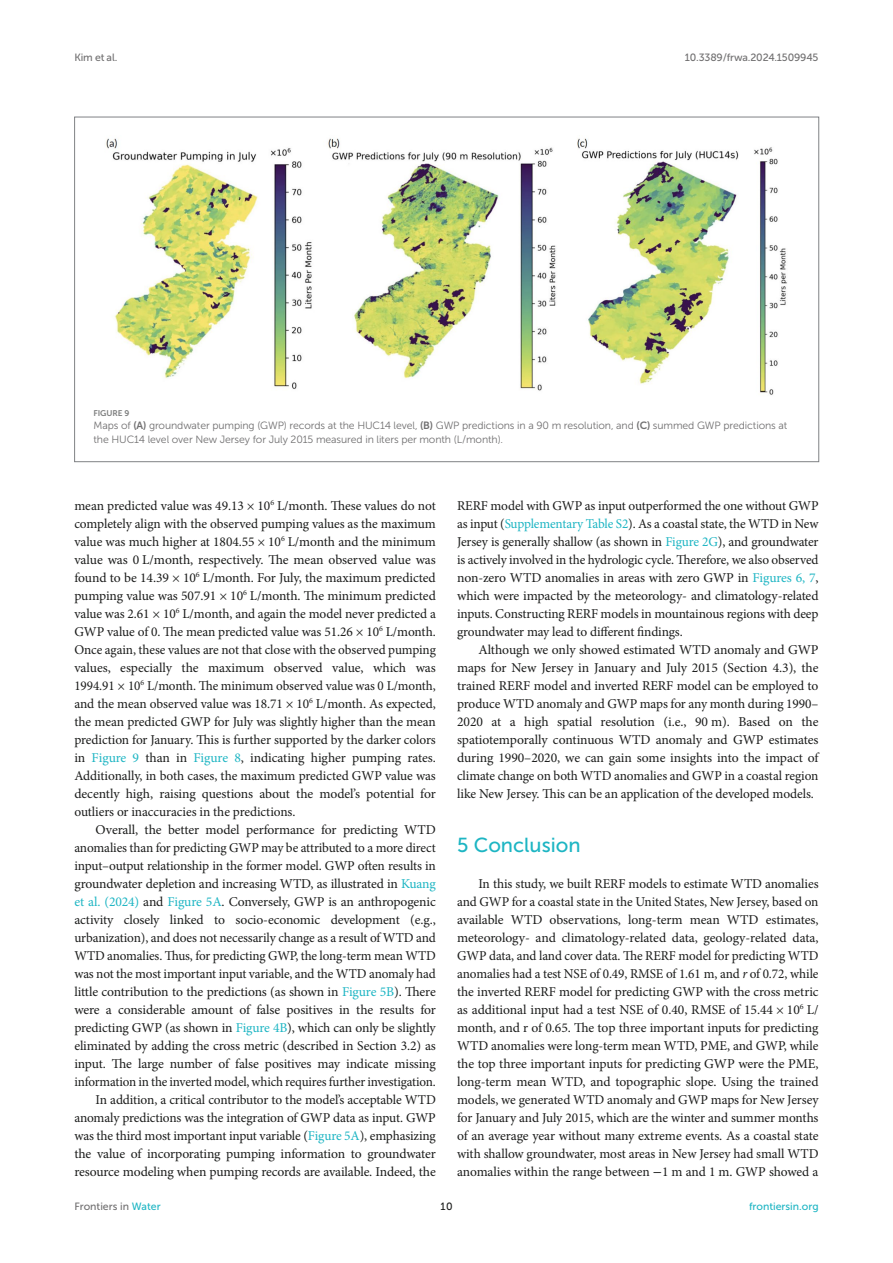
<style>
.page{position:relative;width:893px;height:1263px;background:#fff}
.page>*{position:absolute;margin:0;border:0;box-sizing:border-box;transform-origin:0 0}
.HEAD_1{font:20.25px "Museo Sans 500";color:#1db5c3}
.TEXT{font:13.5px/18px "Minion Pro";letter-spacing:-.01em;color:#1b1c1b;text-align:justify}
.FIG_LEG{font:10.5px/13.5px "Museo Sans 300";letter-spacing:-.01em;color:#706f70}
.t1{font:10.5px "Museo Sans 500";letter-spacing:-.015em;color:#706f70}
.t2{font:10.5px "Museo Sans 500";color:#1db5c3}
.t3{font:10.5px "Museo Sans 500";color:#1b1c1b}
.FIG_HD{font:8.25px "Museo Sans 700";letter-spacing:-.01em;color:#7e7f7f}
.s1{font-family:"Museo Sans 700"}
.s2{color:#1db5c3}
.s3{font-style:italic}
.s4{font-family:"STIX General"}
</style>
<div class="page">
<img style="left:106px;top:138px;width:681px;height:257px">
<p class="t1" style="left:74px;top:51px;width:44px">Kim et al.</p>
<p class="t1" style="left:685px;top:51px;width:135px">10.3389/frwa.2024.1509945</p>
<p class="FIG_HD" style="left:94px;top:408px;width:37px">FIGURE 9</p>
<p class="FIG_LEG" style="left:94px;top:419px;width:695px">Maps of <span class="s1">(A)</span> groundwater pumping (GWP) records at the HUC14 level, <span class="s1">(B)</span> GWP predictions in a 90 m resolution, and <span class="s1">(C)</span> summed GWP predictions at the HUC14 level over New Jersey for July 2015 measured in liters per month (L/month).</p>
<p class="TEXT" style="left:74px;top:497px;width:363px">mean predicted value was 49.13 × 10<sup>6</sup> L/month. These values do not completely align with the observed pumping values as the maximum value was much higher at 1804.55 × 10<sup>6</sup> L/month and the minimum value was 0 L/month, respectively. The mean observed value was found to be 14.39 × 10<sup>6</sup> L/month. For July, the maximum predicted pumping value was 507.91 × 10<sup>6</sup> L/month. The minimum predicted value was 2.61 × 10<sup>6</sup> L/month, and again the model never predicted a GWP value of 0. The mean predicted value was 51.26 × 10<sup>6</sup> L/month.<br>Once again, these values are not that close with the observed pumping values, especially the maximum observed value, which was 1994.91 × 10<sup>6</sup> L/month. The minimum observed value was 0 L/month, and the mean observed value was 18.71 × 10<sup>6</sup> L/month. As expected, the mean predicted GWP for July was slightly higher than the mean prediction for January. This is further supported by the darker colors in <span class="s2">Figure 9</span> than in <span class="s2">Figure 8</span>, indicating higher pumping rates.<br>Additionally, in both cases, the maximum predicted GWP value was decently high, raising questions about the model’s potential for outliers or inaccuracies in the predictions.</p>
<p class="TEXT" style="left:74px;top:821px;width:363px;text-indent:21px">Overall, the better model performance for predicting WTD anomalies than for predicting GWP may be attributed to a more direct input–output relationship in the former model. GWP often results in groundwater depletion and increasing WTD, as illustrated in <span class="s2">Kuang et al. (2024)</span> and <span class="s2">Figure 5A</span>. Conversely, GWP is an anthropogenic activity closely linked to socio-economic development (e.g., urbanization), and does not necessarily change as a result of WTD and WTD anomalies. Thus, for predicting GWP, the long-term mean WTD was not the most important input variable, and the WTD anomaly had little contribution to the predictions (as shown in <span class="s2">Figure 5B</span>). There were a considerable amount of false positives in the results for predicting GWP (as shown in <span class="s2">Figure 4B</span>), which can only be slightly eliminated by adding the cross metric (described in Section 3.2) as input. The large number of false positives may indicate missing information in the inverted model, which requires further investigation.</p>
<p class="TEXT" style="left:74px;top:1091px;width:363px;text-indent:21px">In addition, a critical contributor to the model’s acceptable WTD anomaly predictions was the integration of GWP data as input. GWP was the third most important input variable (<span class="s2">Figure 5A</span>), emphasizing the value of incorporating pumping information to groundwater resource modeling when pumping records are available. Indeed, the</p>
<p class="TEXT" style="left:457px;top:497px;width:363px">RERF model with GWP as input outperformed the one without GWP as input (<span class="s2">Supplementary Table S2</span>). As a coastal state, the WTD in New Jersey is generally shallow (as shown in <span class="s2">Figure 2G</span>), and groundwater is actively involved in the hydrologic cycle. Therefore, we also observed non-zero WTD anomalies in areas with zero GWP in <span class="s2">Figures 6, 7</span>, which were impacted by the meteorology- and climatology-related inputs. Constructing RERF models in mountainous regions with deep groundwater may lead to different findings.</p>
<p class="TEXT" style="left:457px;top:641px;width:363px;text-indent:21px">Although we only showed estimated WTD anomaly and GWP maps for New Jersey in January and July 2015 (Section 4.3), the trained RERF model and inverted RERF model can be employed to produce WTD anomaly and GWP maps for any month during 1990– 2020 at a high spatial resolution (i.e., 90 m). Based on the spatiotemporally continuous WTD anomaly and GWP estimates during 1990–2020, we can gain some insights into the impact of climate change on both WTD anomalies and GWP in a coastal region like New Jersey. This can be an application of the developed models.</p>
<p class="HEAD_1" style="left:457px;top:834px;width:125px">5 Conclusion</p>
<p class="TEXT" style="left:457px;top:875px;width:363px;text-indent:21px">In this study, we built RERF models to estimate WTD anomalies and GWP for a coastal state in the United States, New Jersey, based on available WTD observations, long-term mean WTD estimates, meteorology- and climatology-related data, geology-related data, GWP data, and land cover data. The RERF model for predicting WTD anomalies had a test NSE of 0.49, RMSE of 1.61 m, and <span class="s3">r</span> of 0.72, while the inverted RERF model for predicting GWP with the cross metric as additional input had a test NSE of 0.40, RMSE of 15.44 × 10<sup>6</sup> L/ month, and r of 0.65. The top three important inputs for predicting WTD anomalies were long-term mean WTD, PME, and GWP, while the top three important inputs for predicting GWP were the PME, long-term mean WTD, and topographic slope. Using the trained models, we generated WTD anomaly and GWP maps for New Jersey for January and July 2015, which are the winter and summer months of an average year without many extreme events. As a coastal state with shallow groundwater, most areas in New Jersey had small WTD anomalies within the range between <span class="s4">−</span>1 m and 1 m. GWP showed a</p>
<p class="t1" style="left:74px;top:1200px;width:88px">Frontiers in <span class="s2">Water</span></p>
<p class="t3" style="left:440px;top:1200px;width:14px">10</p>
<p class="t2" style="left:749px;top:1200px;width:71px">frontiersin.org</p>
</div>
